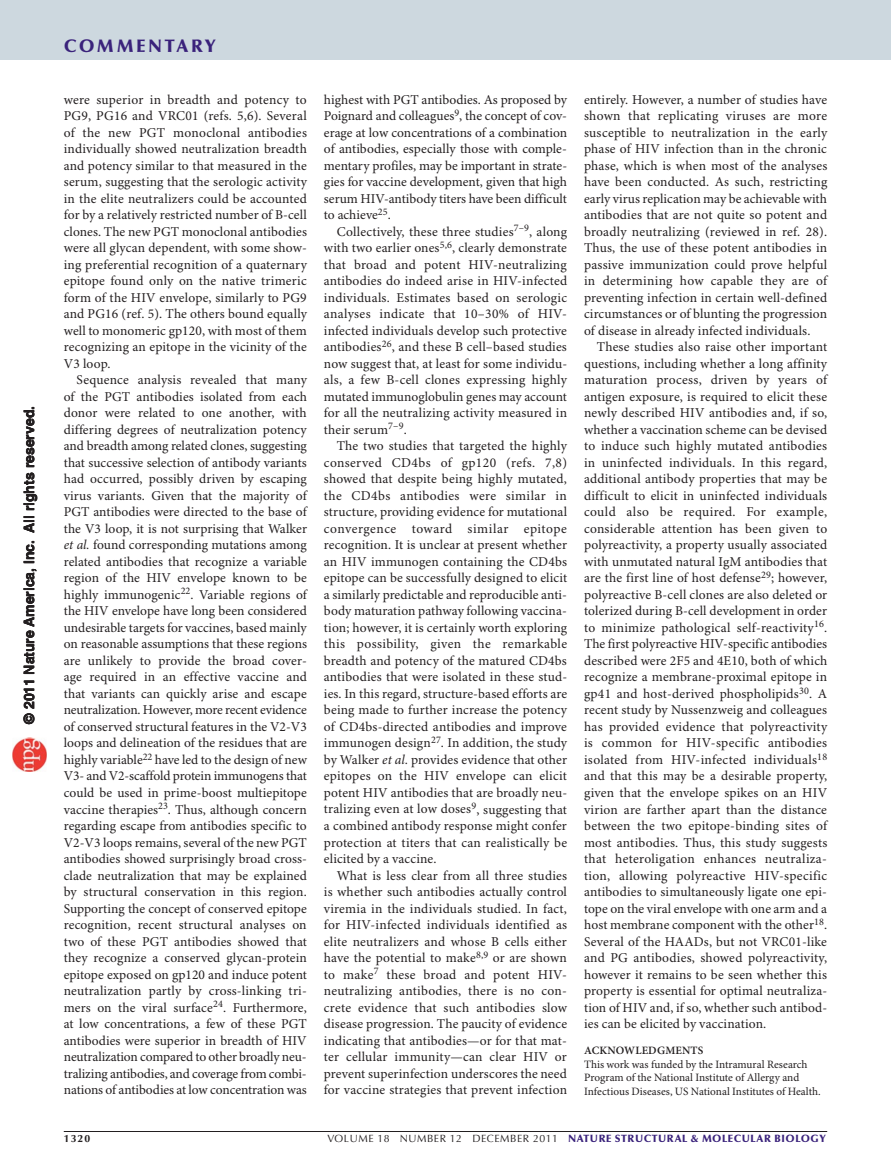
<style>
.page{position:relative;width:891px;height:1175px;background:#fff}
.page>*{position:absolute;margin:0;border:0;box-sizing:border-box;transform-origin:0 0}
.t1{font:900 18px "Optima LT Std";letter-spacing:.15em;color:#3a227b}
.t2{font:700 14.1px "Helvetica LT Std";color:#231f20}
.t3{font:13.5px/16.5px "Minion Pro";letter-spacing:.015em;color:#231f20;text-align:justify}
.t4{font:11.25px/13.5px "Minion Pro";color:#231f20}
.t5{font:600 11.25px "Minion Pro";letter-spacing:.01em;color:#231f20}
.t6{font:900 10.5px "Optima LT Std";letter-spacing:.05em;color:#3a227b}
.t7{font:10.5px "Optima LT Std";letter-spacing:.05em;color:#231f20}
.t8{font:700 10.5px "Optima LT Std";color:#231f20}
.s1{font-style:inherit}
.s2{font-style:italic}
.s3{font-weight:400;color:#231f20}
</style>
<div class="page">
<hr style="left:64px;top:1131px;width:763px;height:1px;background:#231f20">
<div style="left:0;top:0;width:891px;height:60px;background:#cdd8df"></div>
<img style="left:12px;top:738px;width:34px;height:34px">
<p class="t2" style="left:21px;top:723px;width:319px;rotate:-90deg">© 201<span class="s1">1</span> Nature America, Inc. All rights reserved.</p>
<h1 class="t1" style="left:64px;top:36px;width:154px">COMMENTARY</h1>
<p class="t3" style="left:64px;top:92px;width:245px">were superior in breadth and potency to PG9, PG16 and VRC01 (refs. 5,6). Several of the new PGT monoclonal antibodies individually showed neutralization breadth and potency similar to that measured in the serum, suggesting that the serologic activity in the elite neutralizers could be accounted for by a relatively restricted number of B-cell clones. The new PGT monoclonal antibodies were all glycan dependent, with some show&shy;ing preferential recognition of a quaternary epitope found only on the native trimeric form of the HIV envelope, similarly to PG9 and PG16 (ref. 5). The others bound equally well to monomeric gp120, with most of them recognizing an epitope in the vicinity of the V3 loop.</p>
<p class="t3" style="left:64px;top:372px;width:245px;text-indent:13px">Sequence analysis revealed that many of the PGT antibodies isolated from each donor were related to one another, with differing degrees of neutralization potency and breadth among related clones, suggesting that successive selection of antibody variants had occurred, possibly driven by escaping virus variants. Given that the majority of PGT antibodies were directed to the base of the V3 loop, it is not surprising that Walker <span class="s2">et al.</span> found corresponding mutations among related antibodies that recognize a variable region of the HIV envelope known to be highly immunogenic<sup>22</sup>. Variable regions of the HIV envelope have long been considered undesirable targets for vaccines, based mainly on reasonable assumptions that these regions are unlikely to provide the broad cover&shy;age required in an effective vaccine and that variants can quickly arise and escape neutralization. However, more recent evidence of conserved structural features in the V2-V3 loops and delineation of the residues that are highly variable<sup>22</sup> have led to the design of new V3- and V2-scaffold protein immunogens that could be used in prime-boost multiepitope vaccine therapies<sup>23</sup>. Thus, although concern regarding escape from antibodies specific to V2-V3 loops remains, several of the new PGT antibodies showed surprisingly broad cross&shy;clade neutralization that may be explained by structural conservation in this region.<br>Supporting the concept of conserved epitope recognition, recent structural analyses on two of these PGT antibodies showed that they recognize a conserved glycan-protein epitope exposed on gp120 and induce potent neutralization partly by cross-linking tri&shy;mers on the viral surface<sup>24</sup>. Furthermore, at low concentrations, a few of these PGT antibodies were superior in breadth of HIV neutralization compared to other broadly neu&shy;tralizing antibodies, and coverage from combi&shy;nations of antibodies at low concentration was</p>
<p class="t3" style="left:324px;top:92px;width:245px">highest with PGT antibodies. As proposed by Poignard and colleagues<sup>9</sup>, the concept of cov&shy;erage at low concentrations of a combination of antibodies, especially those with comple&shy;mentary profiles, may be important in strate&shy;gies for vaccine development, given that high serum HIV-antibody titers have been difficult to achieve<sup>25</sup>.</p>
<p class="t3" style="left:324px;top:224px;width:245px;text-indent:13px">Collectively, these three studies<sup>7–9</sup>, along with two earlier ones<sup>5,6</sup>, clearly demonstrate that broad and potent HIV-neutralizing antibodies do indeed arise in HIV-infected individuals. Estimates based on serologic analyses indicate that 10–30% of HIV&shy;infected individuals develop such protective antibodies<sup>26</sup>, and these B cell–based studies now suggest that, at least for some individu&shy;als, a few B-cell clones expressing highly mutated immunoglobulin genes may account for all the neutralizing activity measured in their serum<sup>7–9</sup>.</p>
<p class="t3" style="left:324px;top:438px;width:245px;text-indent:13px">The two studies that targeted the highly conserved CD4bs of gp120 (refs. 7,8) showed that despite being highly mutated, the CD4bs antibodies were similar in structure, providing evidence for mutational convergence toward similar epitope recognition. It is unclear at present whether an HIV immunogen containing the CD4bs epitope can be successfully designed to elicit a similarly predictable and reproducible anti&shy;body maturation pathway following vaccina&shy;tion; however, it is certainly worth exploring this possibility, given the remarkable breadth and potency of the matured CD4bs antibodies that were isolated in these stud&shy;ies. In this regard, structure-based efforts are being made to further increase the potency of CD4bs-directed antibodies and improve immunogen design<sup>27</sup>. In addition, the study by Walker <span class="s2">et al.</span> provides evidence that other epitopes on the HIV envelope can elicit potent HIV antibodies that are broadly neu&shy;tralizing even at low doses<sup>9</sup>, suggesting that a combined antibody response might confer protection at titers that can realistically be elicited by a vaccine.</p>
<p class="t3" style="left:324px;top:867px;width:245px;text-indent:13px">What is less clear from all three studies is whether such antibodies actually control viremia in the individuals studied. In fact, for HIV-infected individuals identified as elite neutralizers and whose B cells either have the potential to make<sup>8,9</sup> or are shown to make<sup>7</sup> these broad and potent HIV&shy;neutralizing antibodies, there is no con&shy;crete evidence that such antibodies slow disease progression. The paucity of evidence indicating that antibodies—or for that mat&shy;ter cellular immunity—can clear HIV or prevent superinfection underscores the need for vaccine strategies that prevent infection</p>
<p class="t3" style="left:584px;top:92px;width:245px">entirely. However, a number of studies have shown that replicating viruses are more susceptible to neutralization in the early phase of HIV infection than in the chronic phase, which is when most of the analyses have been conducted. As such, restricting early virus replication may be achievable with antibodies that are not quite so potent and broadly neutralizing (reviewed in ref. 28).<br>Thus, the use of these potent antibodies in passive immunization could prove helpful in determining how capable they are of preventing infection in certain well-defined circumstances or of blunting the progression of disease in already infected individuals.</p>
<p class="t3" style="left:584px;top:339px;width:245px;text-align:left;text-indent:13px">These studies also raise other important questions, including whether a long affinity maturation process, driven by years of antigen exposure, is required to elicit these newly described HIV antibodies and, if so, whether a vaccination scheme can be devised to induce such highly mutated antibodies in uninfected individuals. In this regard, additional antibody properties that may be difficult to elicit in uninfected individuals could also be required. For example, considerable attention has been given to polyreactivity, a property usually associated with unmutated natural IgM antibodies that are the first line of host defense<sup>29</sup>; however, polyreactive B-cell clones are also deleted or tolerized during B-cell development in order to minimize pathological self-reactivity<sup>16</sup>.<br>The first polyreactive HIV-specific antibodies described were 2F5 and 4E10, both of which recognize a membrane-proximal epitope in gp41 and host-derived phospholipids<sup>30</sup>. A recent study by Nussenzweig and colleagues has provided evidence that polyreactivity is common for HIV-specific antibodies isolated from HIV-infected individuals<sup>18 </sup>and that this may be a desirable property, given that the envelope spikes on an HIV virion are farther apart than the distance between the two epitope-binding sites of most antibodies. Thus, this study suggests that heteroligation enhances neutraliza&shy;tion, allowing polyreactive HIV-specific antibodies to simultaneously ligate one epi&shy;tope on the viral envelope with one arm and a host membrane component with the other<sup>18</sup>.<br>Several of the HAADs, but not VRC01-like and PG antibodies, showed polyreactivity, however it remains to be seen whether this property is essential for optimal neutraliza&shy;tion of HIV and, if so, whether such antibod&shy;ies can be elicited by vaccination.</p>
<p class="t5" style="left:584px;top:1044px;width:121px">ACKNOWLEDGMENTS</p>
<p class="t4" style="left:584px;top:1058px;width:238px">This work was funded by the Intramural Research<br>Program of the National Institute of Allergy and<br>Infectious Diseases, US National Institutes of Health.</p>
<p class="t8" style="left:64px;top:1132px;width:28px">1320</p>
<p class="t7" style="left:327px;top:1132px;width:175px">VOLUME 18 NUMBER 12 DECEMBER</p>
<p class="t6" style="left:533px;top:1132px;width:294px"><span class="s3">2011</span> NATURE STRUCTURAL &amp; MOLECULAR BIOLOGY</p>
</div>
